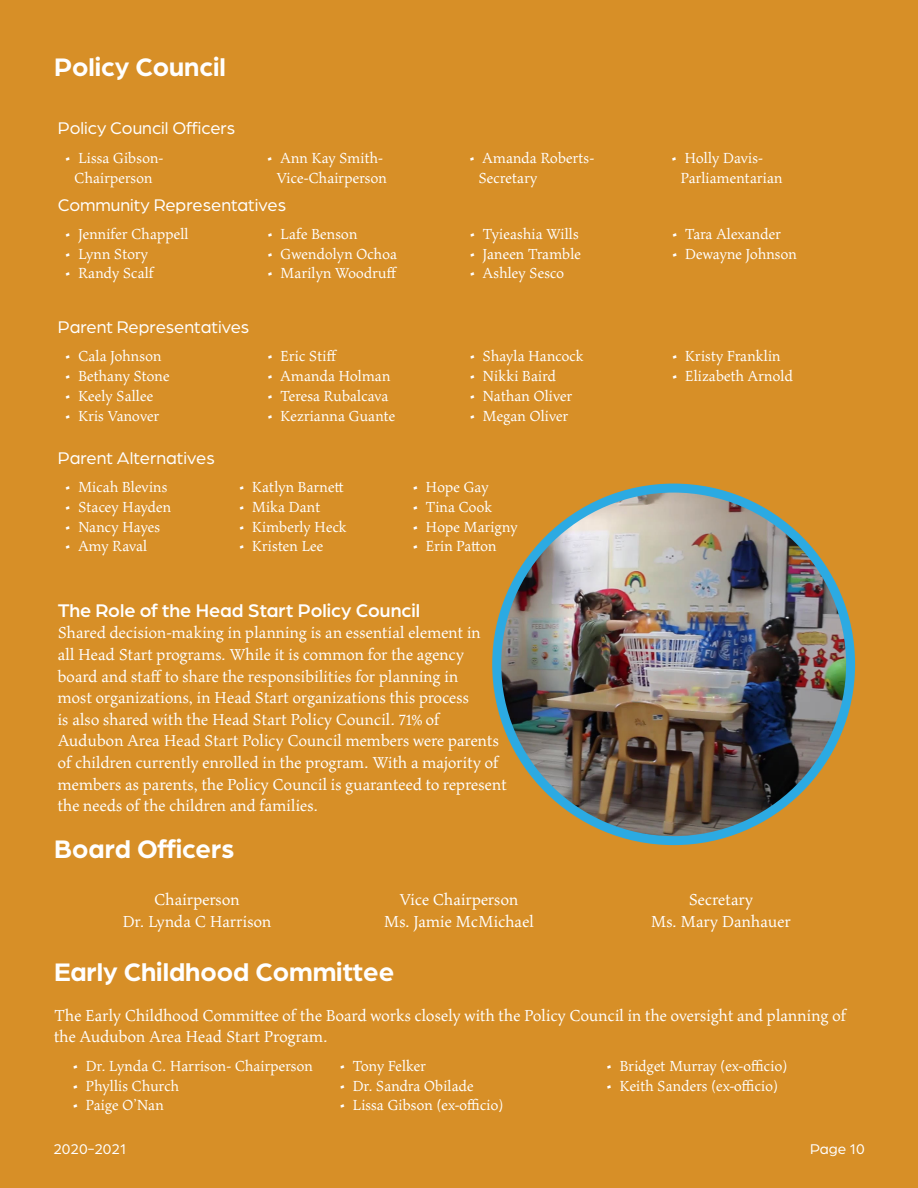
<style>
.page{position:relative;width:918px;height:1188px;background:#d78f27}
.page>*{position:absolute;margin:0;border:0;box-sizing:border-box;transform-origin:0 0}
.t1{font:700 27px "Arboria";color:#fff}
.t2{font:500 19.5px "Arboria";color:#fff}
.t3{font:18px/21.6px "Maiola";color:#fff}
.t4{font:18px "Arboria";color:#fff}
.t5{font:16.5px "Maiola";color:#fff}
.t6{font:15px "Arboria";color:#fff}
</style>
<div class="page">
<img style="left:497px;top:488px;width:354px;height:353px">
<div style="left:492px;top:484px;width:363px;height:361px;border:9px solid #2caae2;border-radius:50%"></div>
<p class="t1" style="left:54px;top:49px;width:173px">Policy Council</p>
<p class="t4" style="left:58px;top:117px;width:179px">Policy Council Officers</p>
<p class="t5" style="left:65px;top:146px;width:101px">• Lissa Gibson-</p>
<p class="t5" style="left:74px;top:166px;width:80px">Chairperson</p>
<p class="t5" style="left:267px;top:146px;width:118px">• Ann Kay Smith-</p>
<p class="t5" style="left:276px;top:166px;width:112px">Vice-Chairperson</p>
<p class="t4" style="left:58px;top:193px;width:230px">Community Representatives</p>
<p class="t5" style="left:65px;top:222px;width:126px">• Jennifer Chappell</p>
<p class="t5" style="left:65px;top:242px;width:85px">• Lynn Story</p>
<p class="t5" style="left:65px;top:262px;width:91px">• Randy Scalf</p>
<p class="t4" style="left:58px;top:315px;width:193px">Parent Representatives</p>
<p class="t5" style="left:65px;top:345px;width:99px">• Cala Johnson</p>
<p class="t5" style="left:65px;top:365px;width:107px">• Bethany Stone</p>
<p class="t5" style="left:65px;top:384px;width:90px">• Keely Sallee</p>
<p class="t5" style="left:65px;top:404px;width:96px">• Kris Vanover</p>
<p class="t4" style="left:58px;top:446px;width:159px">Parent Alternatives</p>
<p class="t5" style="left:267px;top:222px;width:92px">• Lafe Benson</p>
<p class="t5" style="left:267px;top:242px;width:132px">• Gwendolyn Ochoa</p>
<p class="t5" style="left:267px;top:262px;width:132px">• Marilyn Woodruff</p>
<p class="t5" style="left:267px;top:345px;width:72px">• Eric Stiff</p>
<p class="t5" style="left:267px;top:365px;width:125px">• Amanda Holman</p>
<p class="t5" style="left:267px;top:384px;width:123px">• Teresa Rubalcava</p>
<p class="t5" style="left:267px;top:404px;width:130px">• Kezrianna Guante</p>
<p class="t5" style="left:65px;top:476px;width:105px">• Micah Blevins</p>
<p class="t5" style="left:65px;top:495px;width:108px">• Stacey Hayden</p>
<p class="t5" style="left:65px;top:515px;width:97px">• Nancy Hayes</p>
<p class="t5" style="left:65px;top:535px;width:84px">• Amy Raval</p>
<p class="t5" style="left:238px;top:476px;width:107px">• Katlyn Barnett</p>
<p class="t5" style="left:238px;top:495px;width:84px">• Mika Dant</p>
<p class="t5" style="left:238px;top:515px;width:110px">• Kimberly Heck</p>
<p class="t5" style="left:238px;top:535px;width:87px">• Kristen Lee</p>
<p class="t5" style="left:469px;top:146px;width:127px">• Amanda Roberts-</p>
<p class="t5" style="left:478px;top:166px;width:61px">Secretary</p>
<p class="t5" style="left:469px;top:222px;width:111px">• Tyieashia Wills</p>
<p class="t5" style="left:469px;top:242px;width:114px">• Janeen Tramble</p>
<p class="t5" style="left:469px;top:262px;width:97px">• Ashley Sesco</p>
<p class="t5" style="left:469px;top:345px;width:116px">• Shayla Hancock</p>
<p class="t5" style="left:469px;top:365px;width:89px">• Nikki Baird</p>
<p class="t5" style="left:469px;top:384px;width:105px">• Nathan Oliver</p>
<p class="t5" style="left:469px;top:404px;width:101px">• Megan Oliver</p>
<p class="t5" style="left:412px;top:476px;width:78px">• Hope Gay</p>
<p class="t5" style="left:412px;top:495px;width:82px">• Tina Cook</p>
<p class="t5" style="left:412px;top:515px;width:107px">• Hope Marigny</p>
<p class="t5" style="left:412px;top:535px;width:86px">• Erin Patton</p>
<p class="t2" style="left:58px;top:597px;width:364px">The Role of the Head Start Policy Council</p>
<p class="t3" style="left:58px;top:622px;width:451px">Shared decision-making in planning is an essential element in<br>all Head Start programs. While it is common for the agency board and staff to share the responsibilities for planning in<br>most organizations, in Head Start organizations this process<br>is also shared with the Head Start Policy Council. 71% of Audubon Area Head Start Policy Council members were parents of children currently enrolled in the program. With a majority of members as parents, the Policy Council is guaranteed to represent the needs of the children and families.</p>
<p class="t1" style="left:54px;top:831px;width:182px">Board Officers</p>
<p class="t3" style="left:154px;top:888px;width:87px">Chairperson</p>
<p class="t3" style="left:123px;top:910px;width:151px">Dr. Lynda C Harrison</p>
<p class="t3" style="left:400px;top:888px;width:120px">Vice Chairperson</p>
<p class="t3" style="left:384px;top:910px;width:152px">Ms. Jamie McMichael</p>
<p class="t1" style="left:54px;top:953px;width:342px">Early Childhood Committee</p>
<p class="t5" style="left:671px;top:146px;width:94px">• Holly Davis-</p>
<p class="t5" style="left:681px;top:166px;width:104px">Parliamentarian</p>
<p class="t5" style="left:671px;top:222px;width:111px">• Tara Alexander</p>
<p class="t5" style="left:671px;top:242px;width:127px">• Dewayne Johnson</p>
<p class="t5" style="left:671px;top:345px;width:111px">• Kristy Franklin</p>
<p class="t5" style="left:671px;top:365px;width:123px">• Elizabeth Arnold</p>
<p class="t3" style="left:689px;top:888px;width:66px">Secretary</p>
<p class="t3" style="left:651px;top:910px;width:142px">Ms. Mary Danhauer</p>
<p class="t3" style="left:54px;top:1004px;width:794px">The Early Childhood Committee of the Board works closely with the Policy Council in the oversight and planning of the Audubon Area Head Start Program.</p>
<p class="t5" style="left:72px;top:1054px;width:243px">• Dr. Lynda C. Harrison- Chairperson</p>
<p class="t5" style="left:72px;top:1074px;width:109px">• Phyllis Church</p>
<p class="t5" style="left:72px;top:1094px;width:93px">• Paige O’Nan</p>
<p class="t5" style="left:339px;top:1054px;width:89px">• Tony Felker</p>
<p class="t5" style="left:339px;top:1074px;width:136px">• Dr. Sandra Obilade</p>
<p class="t5" style="left:339px;top:1094px;width:166px">• Lissa Gibson (ex-officio)</p>
<p class="t5" style="left:606px;top:1054px;width:183px">• Bridget Murray (ex-officio)</p>
<p class="t5" style="left:606px;top:1074px;width:174px">• Keith Sanders (ex-officio)</p>
<p class="t6" style="left:53px;top:1139px;width:75px">2020-2021</p>
<p class="t6" style="left:810px;top:1139px;width:56px">Page 10</p>
</div>
